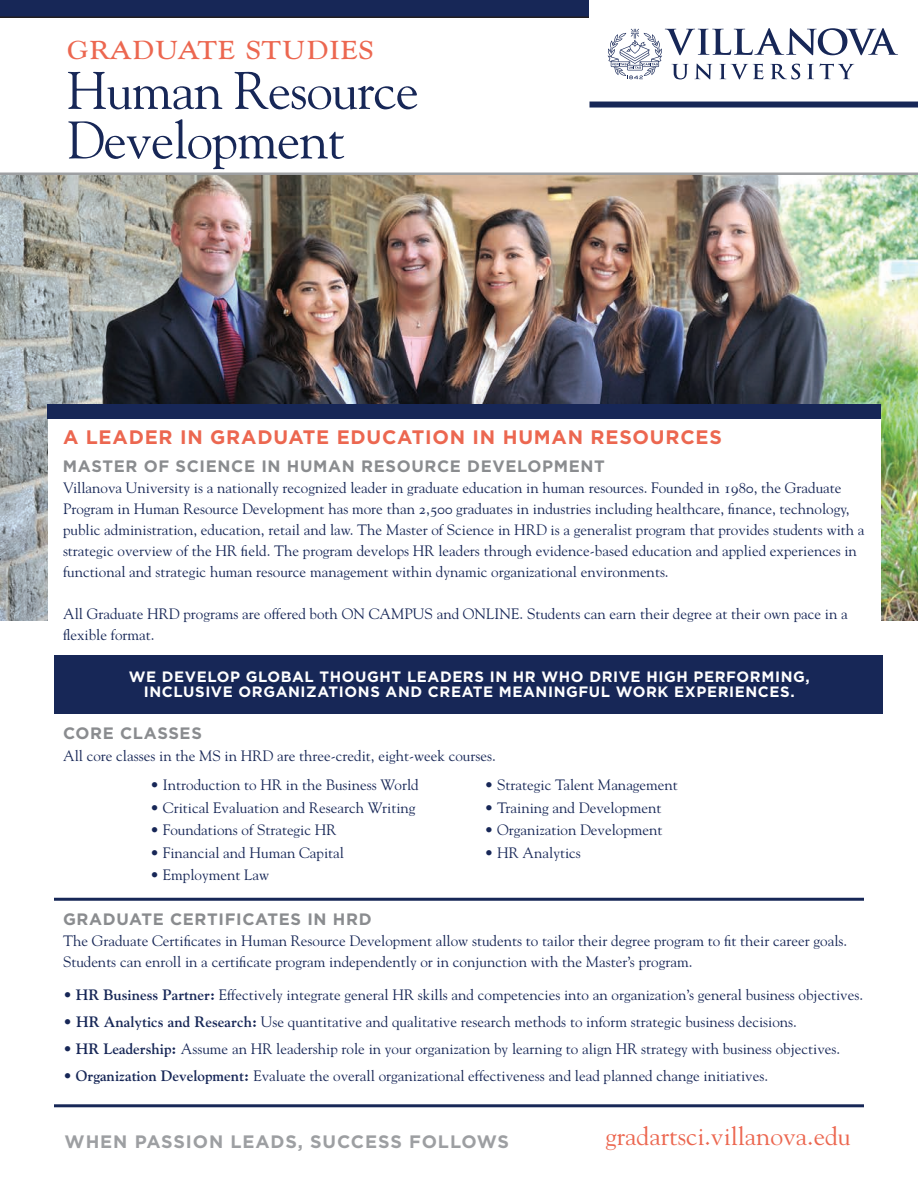
<style>
.page{position:relative;width:918px;height:1188px;background:#fff}
.page>*{position:absolute;margin:0;border:0;box-sizing:border-box;transform-origin:0 0}
.t1{font:52.5px/49.5px "Goudy Std";letter-spacing:-.02em;color:#172757}
.t2{font:40.5px "Goudy Std";color:#ec6750}
.t3{font:25.5px "Goudy Std";color:#ec6750}
.t4{font:700 19.5px "Gotham";letter-spacing:.04em;color:#ec6750}
.t5{font:700 18px "Gotham";letter-spacing:.05em;color:#9d9fa2}
.t6{font:700 16.5px "Gotham";letter-spacing:.04em;color:#8a8c8f}
.t7{font:15px/21px "Goudy Std";color:#172757}
.t8{font:700 15px/15px "Gotham";letter-spacing:.04em;color:#fff;text-align:center}
.s1{font-weight:700}
</style>
<div class="page">
<svg style="left:0;top:0;width:589px;height:18px;background:#172652"></svg>
<svg style="left:608px;top:28px;width:290px;height:51px"></svg>
<div style="left:590px;top:102px;width:328px;height:6px;background:#172757"></div>
<hr style="left:0;top:172px;width:918px;height:3px;background:#9d9fa2">
<img style="left:0;top:176px;width:918px;height:445px">
<div style="left:48px;top:410px;width:833px;height:760px;background:#fff"></div>
<div style="left:48px;top:404px;width:833px;height:14px;background:#172757"></div>
<hr style="left:54px;top:1104px;width:810px;height:3px;background:#172757">
<div style="left:54px;top:656px;width:828px;height:58px;background:#172757"></div>
<hr style="left:54px;top:898px;width:810px;height:3px;background:#172757">
<h2 class="t2" style="left:67px;top:20px;width:309px">Graduate Studies</h2>
<h1 class="t1" style="left:67px;top:65px;width:354px">Human Resource<br>Development</h1>
<h3 class="t4" style="left:63px;top:424px;width:660px">A LEADER IN GRADUATE EDUCATION IN HUMAN RESOURCES</h3>
<p class="t6" style="left:63px;top:455px;width:543px">MASTER OF SCIENCE IN HUMAN RESOURCE DEVELOPMENT</p>
<p class="t7" style="left:63px;top:477px;width:803px">Villanova University is a nationally recognized leader in graduate education in human resources. Founded in 1980, the Graduate Program in Human Resource Development has more than 2,500 graduates in industries including healthcare, finance, technology, public administration, education, retail and law. The Master of Science in HRD is a generalist program that provides students with a strategic overview of the HR field. The program develops HR leaders through evidence-based education and applied experiences in functional and strategic human resource management within dynamic organizational environments.</p>
<p class="t7" style="left:63px;top:603px;width:786px">All Graduate HRD programs are offered both ON CAMPUS and ONLINE. Students can earn their degree at their own pace in a flexible format.</p>
<p class="t8" style="left:129px;top:669px;width:683px">WE DEVELOP GLOBAL THOUGHT LEADERS IN HR WHO DRIVE HIGH PERFORMING,<br>INCLUSIVE ORGANIZATIONS AND CREATE MEANINGFUL WORK EXPERIENCES.</p>
<p class="t6" style="left:63px;top:722px;width:140px">CORE CLASSES</p>
<p class="t7" style="left:63px;top:745px;width:434px">All core classes in the MS in HRD are three-credit, eight-week courses.</p>
<p class="t7" style="left:150px;top:774px;width:270px">• Introduction to HR in the Business World</p>
<p class="t7" style="left:150px;top:797px;width:267px">• Critical Evaluation and Research Writing</p>
<p class="t7" style="left:150px;top:819px;width:188px">• Foundations of Strategic HR</p>
<p class="t7" style="left:150px;top:842px;width:196px">• Financial and Human Capital</p>
<p class="t7" style="left:150px;top:864px;width:121px">• Employment Law</p>
<p class="t7" style="left:484px;top:774px;width:195px">• Strategic Talent Management</p>
<p class="t7" style="left:484px;top:797px;width:179px">• Training and Development</p>
<p class="t7" style="left:484px;top:819px;width:180px">• Organization Development</p>
<p class="t7" style="left:484px;top:842px;width:98px">• HR Analytics</p>
<p class="t6" style="left:63px;top:908px;width:310px">GRADUATE CERTIFICATES IN HRD</p>
<p class="t7" style="left:63px;top:930px;width:786px">The Graduate Certificates in Human Resource Development allow students to tailor their degree program to fit their career goals.<br>Students can enroll in a certificate program independently or in conjunction with the Master’s program.</p>
<p class="t7" style="left:63px;top:984px;width:802px">• <span class="s1">HR Business Partner:</span> Effectively integrate general HR skills and competencies into an organization’s general business objectives.</p>
<p class="t7" style="left:63px;top:1011px;width:736px">• <span class="s1">HR Analytics and Research:</span> Use quantitative and qualitative research methods to inform strategic business decisions.</p>
<p class="t7" style="left:63px;top:1038px;width:779px">• <span class="s1">HR Leadership:</span> Assume an HR leadership role in your organization by learning to align HR strategy with business objectives.</p>
<p class="t7" style="left:63px;top:1065px;width:707px">• <span class="s1">Organization Development:</span> Evaluate the overall organizational effectiveness and lead planned change initiatives.</p>
<p class="t5" style="left:65px;top:1129px;width:446px">WHEN PASSION LEADS, SUCCESS FOLLOWS</p>
<h3 class="t3" style="left:606px;top:1121px;width:247px">gradartsci.villanova.edu</h3>
</div>
